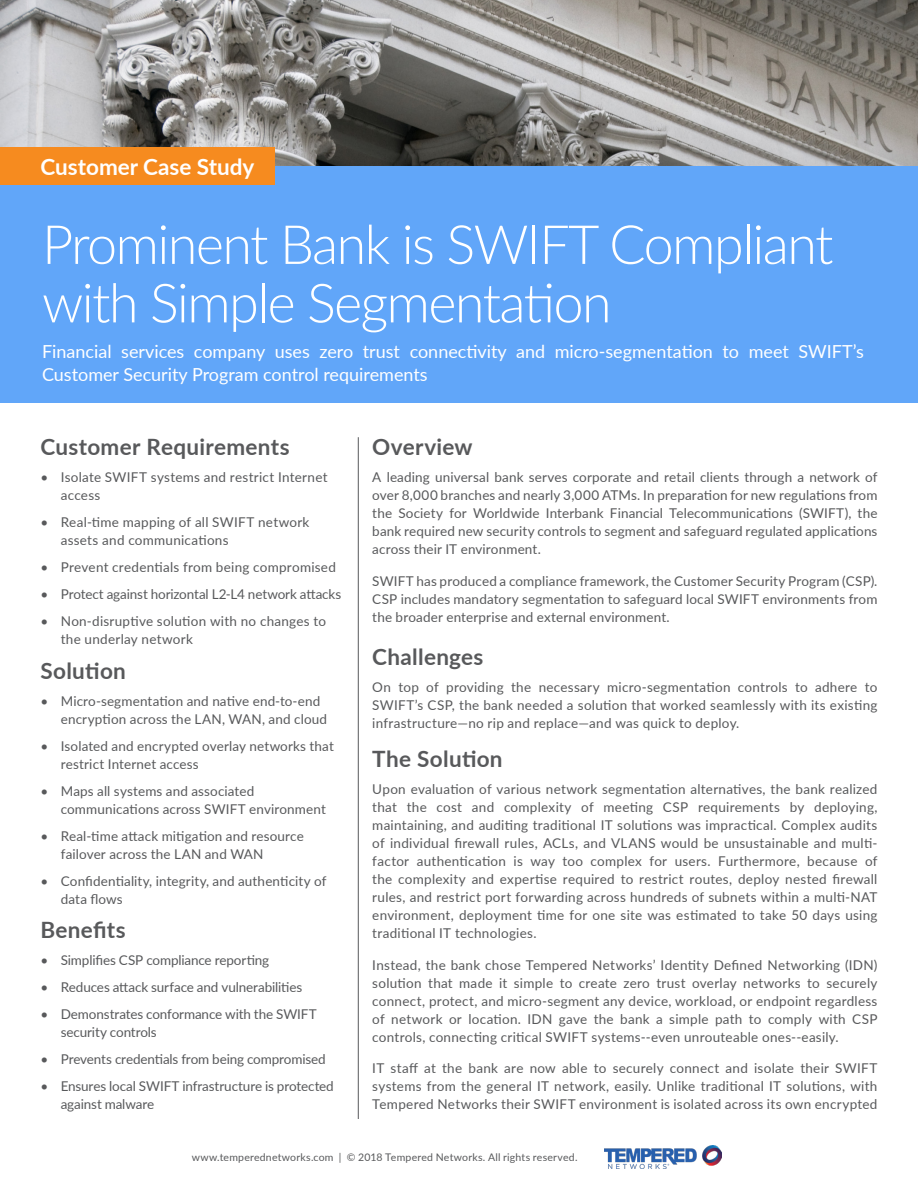
<style>
.page{position:relative;width:918px;height:1188px;background:#fff}
.page>*{position:absolute;margin:0;border:0;box-sizing:border-box;transform-origin:0 0}
.Paper_Title{font:300 54px/58.5px "Lato";letter-spacing:-.03em;color:#fff}
.Paragraph_Heading{font:700 22.5px "Lato";letter-spacing:.015em;color:#58595b}
.Template_Label{font:700 22.5px "Lato";color:#fff}
.Paper_Title-2{font:18px/22.5px "Lato";color:#fff}
.Body_Copy__Grey{font:13.5px/18px "Lato";letter-spacing:.01em;color:#58595b}
.Body_Copy__Grey-2{font:13.5px/18px "Lato";letter-spacing:-.01em;color:#58595b}
.t1{font:10.5px "Lato";letter-spacing:.02em;color:#58595b}
</style>
<div class="page">
<img style="left:604px;top:1145px;width:117px;height:23px">
<img style="left:0;top:0;width:918px;height:166px">
<hr style="left:358px;top:437px;width:1px;height:682px;background:#58595b">
<div style="left:0;top:166px;width:918px;height:237px;background:#61a6f9"></div>
<div style="left:0;top:148px;width:274px;height:37px;background:#f68b1f"></div>
<p class="Template_Label" style="left:41px;top:150px;width:215px">Customer Case Study</p>
<p class="Paper_Title" style="left:42px;top:213px;width:793px">Prominent Bank is SWIFT Compliant with Simple Segmentation</p>
<p class="Paper_Title-2" style="left:42px;top:340px;width:823px">Financial services company uses zero trust connectivity and micro-segmentation to meet SWIFT’s<br>Customer Security Program control requirements</p>
<p class="Paragraph_Heading" style="left:40px;top:431px;width:251px">Customer Requirements</p>
<p class="Body_Copy__Grey" style="left:61px;top:468px;width:268px;text-indent:-20px">• Isolate SWIFT systems and restrict Internet access</p>
<p class="Body_Copy__Grey" style="left:61px;top:513px;width:250px;text-indent:-20px">• Real-time mapping of all SWIFT network assets and communications</p>
<p class="Body_Copy__Grey" style="left:40px;top:558px;width:297px">• Prevent credentials from being compromised</p>
<p class="Body_Copy__Grey-2" style="left:40px;top:585px;width:302px">• Protect against horizontal L2-L4 network attacks</p>
<p class="Body_Copy__Grey" style="left:61px;top:612px;width:267px;text-indent:-20px">• Non-disruptive solution with no changes to the underlay network</p>
<p class="Paragraph_Heading" style="left:40px;top:654px;width:87px">Solution</p>
<p class="Body_Copy__Grey" style="left:61px;top:691px;width:268px;text-indent:-20px">• Micro-segmentation and native end-to-end encryption across the LAN, WAN, and cloud</p>
<p class="Body_Copy__Grey" style="left:61px;top:736px;width:275px;text-indent:-20px">• Isolated and encrypted overlay networks that restrict Internet access</p>
<p class="Body_Copy__Grey" style="left:61px;top:781px;width:267px;text-indent:-20px">• Maps all systems and associated communications across SWIFT environment</p>
<p class="Body_Copy__Grey" style="left:61px;top:826px;width:245px;text-indent:-20px">• Real-time attack mitigation and resource failover across the LAN and WAN</p>
<p class="Body_Copy__Grey" style="left:61px;top:871px;width:267px;text-indent:-20px">• Confidentiality, integrity, and authenticity of data flows</p>
<p class="Paragraph_Heading" style="left:40px;top:914px;width:87px">Benefits</p>
<p class="Body_Copy__Grey-2" style="left:40px;top:951px;width:230px">• Simplifies CSP compliance reporting</p>
<p class="Body_Copy__Grey-2" style="left:40px;top:978px;width:263px">• Reduces attack surface and vulnerabilities</p>
<p class="Body_Copy__Grey-2" style="left:61px;top:1005px;width:257px;text-indent:-20px">• Demonstrates conformance with the SWIFT security controls</p>
<p class="Body_Copy__Grey-2" style="left:40px;top:1050px;width:287px">• Prevents credentials from being compromised</p>
<p class="Body_Copy__Grey-2" style="left:61px;top:1077px;width:275px;text-indent:-20px">• Ensures local SWIFT infrastructure is protected against malware</p>
<p class="Paragraph_Heading" style="left:372px;top:431px;width:102px">Overview</p>
<p class="Body_Copy__Grey" style="left:372px;top:468px;width:507px;text-align:justify">A leading universal bank serves corporate and retail clients through a network of over 8,000 branches and nearly 3,000 ATMs. In preparation for new regulations from the Society for Worldwide Interbank Financial Telecommunications (SWIFT), the bank required new security controls to segment and safeguard regulated applications across their IT environment.</p>
<p class="Body_Copy__Grey" style="left:372px;top:571px;width:507px;text-align:justify">SWIFT has produced a compliance framework, the Customer Security Program (CSP).<br>CSP includes mandatory segmentation to safeguard local SWIFT environments from the broader enterprise and external environment.</p>
<p class="Paragraph_Heading" style="left:372px;top:641px;width:113px">Challenges</p>
<p class="Body_Copy__Grey" style="left:372px;top:678px;width:507px;text-align:justify">On top of providing the necessary micro-segmentation controls to adhere to SWIFT’s CSP, the bank needed a solution that worked seamlessly with its existing infrastructure—no rip and replace—and was quick to deploy.</p>
<p class="Paragraph_Heading" style="left:372px;top:743px;width:132px">The Solution</p>
<p class="Body_Copy__Grey" style="left:372px;top:780px;width:507px;text-align:justify">Upon evaluation of various network segmentation alternatives, the bank realized that the cost and complexity of meeting CSP requirements by deploying, maintaining, and auditing traditional IT solutions was impractical. Complex audits of individual firewall rules, ACLs, and VLANS would be unsustainable and multi&shy;factor authentication is way too complex for users. Furthermore, because of the complexity and expertise required to restrict routes, deploy nested firewall rules, and restrict port forwarding across hundreds of subnets within a multi-NAT environment, deployment time for one site was estimated to take 50 days using traditional IT technologies.</p>
<p class="Body_Copy__Grey" style="left:372px;top:955px;width:507px;text-align:justify">Instead, the bank chose Tempered Networks’ Identity Defined Networking (IDN) solution that made it simple to create zero trust overlay networks to securely connect, protect, and micro-segment any device, workload, or endpoint regardless of network or location. IDN gave the bank a simple path to comply with CSP controls, connecting critical SWIFT systems--even unrouteable ones--easily.</p>
<p class="Body_Copy__Grey" style="left:372px;top:1059px;width:507px;text-align:justify">IT staff at the bank are now able to securely connect and isolate their SWIFT systems from the general IT network, easily. Unlike traditional IT solutions, with Tempered Networks their SWIFT environment is isolated across its own encrypted</p>
<p class="t1" style="left:192px;top:1150px;width:387px">www.temperednetworks.com | © 2018 Tempered Networks. All rights reserved.</p>
</div>
